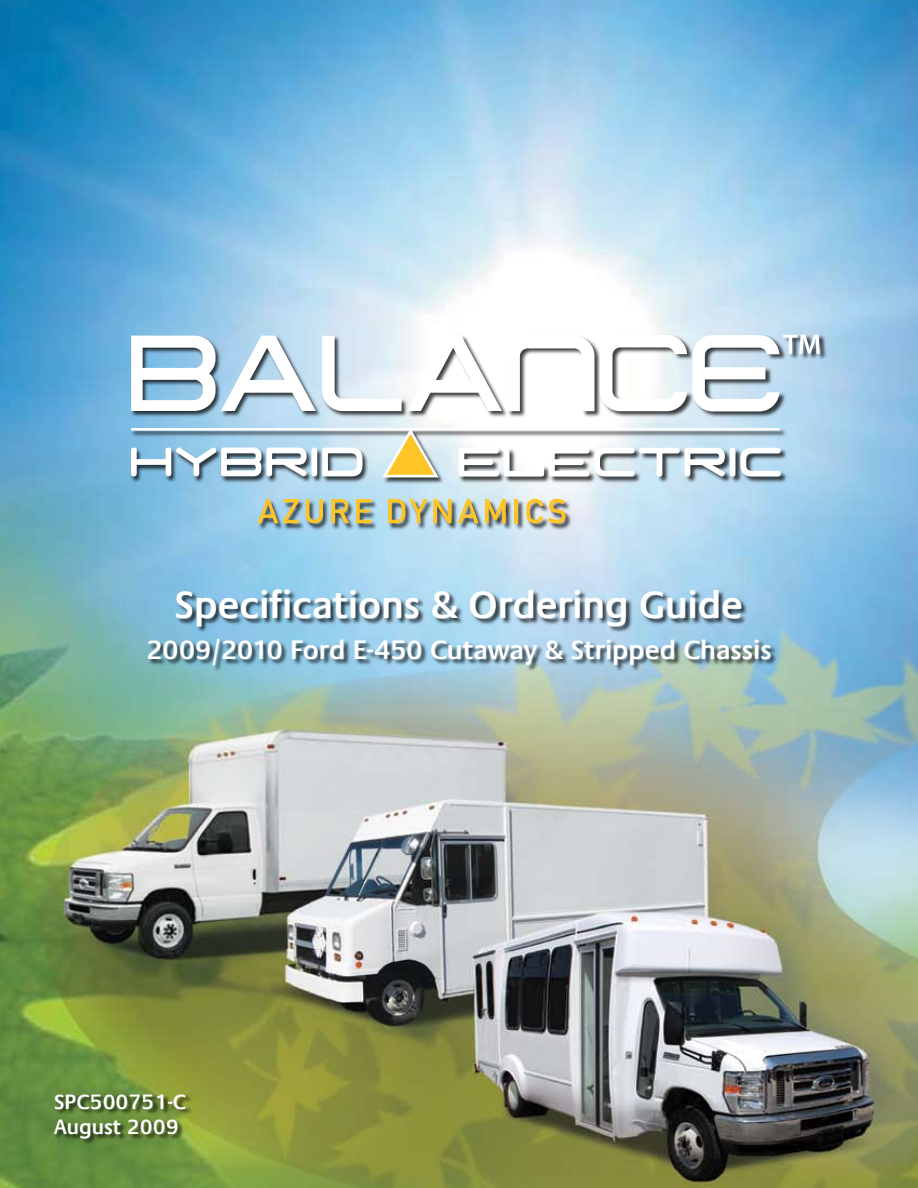
<style>
.page{position:relative;width:918px;height:1188px;background:#fff}
.page>*{position:absolute;margin:0;border:0;box-sizing:border-box;transform-origin:0 0}
.t1{font:600 39px "Praxis Com";letter-spacing:-.01em;color:#fff}
.t2{font:600 27px "Praxis Com";letter-spacing:-.01em;color:#fff}
.t3{font:600 21px/25.2px "Praxis Com";color:#fff}
</style>
<div class="page">
<img style="left:0;top:0;width:918px;height:1188px">
<div style="left:147px;top:589px;width:631px;height:83px;background:#000;opacity:.75"></div>
<div style="left:53px;top:1093px;width:140px;height:53px;background:#000;opacity:.75"></div>
<img style="left:115px;top:318px;width:729px;height:158px">
<svg style="left:131px;top:336px;width:185px;height:75px"></svg>
<img style="left:110px;top:427px;width:310px;height:108px">
<svg style="left:131px;top:447px;width:176px;height:30px"></svg>
<div style="left:311px;top:448px;width:6px;height:28px;background:#fff;border-radius:3px"></div>
<svg style="left:322px;top:448px;width:41px;height:28px"></svg>
<img style="left:436px;top:427px;width:403px;height:108px">
<svg style="left:459px;top:448px;width:266px;height:29px"></svg>
<div style="left:730px;top:448px;width:5px;height:29px;background:#fff;border-radius:3px"></div>
<svg style="left:740px;top:448px;width:41px;height:29px"></svg>
<svg style="left:258px;top:499px;width:41px;height:24px"></svg>
<svg style="left:306px;top:499px;width:17px;height:24px"></svg>
<svg style="left:331px;top:499px;width:18px;height:24px"></svg>
<svg style="left:356px;top:499px;width:15px;height:24px"></svg>
<svg style="left:388px;top:499px;width:64px;height:24px;background:#c1b881"></svg>
<svg style="left:458px;top:499px;width:21px;height:24px"></svg>
<svg style="left:485px;top:499px;width:21px;height:24px"></svg>
<hr style="left:515px;top:499px;width:3px;height:24px;background:#ffc425">
<svg style="left:526px;top:499px;width:40px;height:24px"></svg>
<hr style="left:131px;top:428px;width:649px;height:3px;background:#fff">
<svg style="left:381px;top:426px;width:60px;height:54px;background:#ddd3a7"></svg>
<svg style="left:322px;top:335px;width:498px;height:76px"></svg>
<h1 class="t1" style="left:175px;top:582px;width:569px">Specifications &amp; Ordering Guide</h1>
<p class="t2" style="left:146px;top:634px;width:627px">2009/2010 Ford E-450 Cutaway &amp; Stripped Chassis</p>
<p class="t3" style="left:54px;top:1089px;width:134px">SPC500751-C<br>August 2009</p>
</div>
